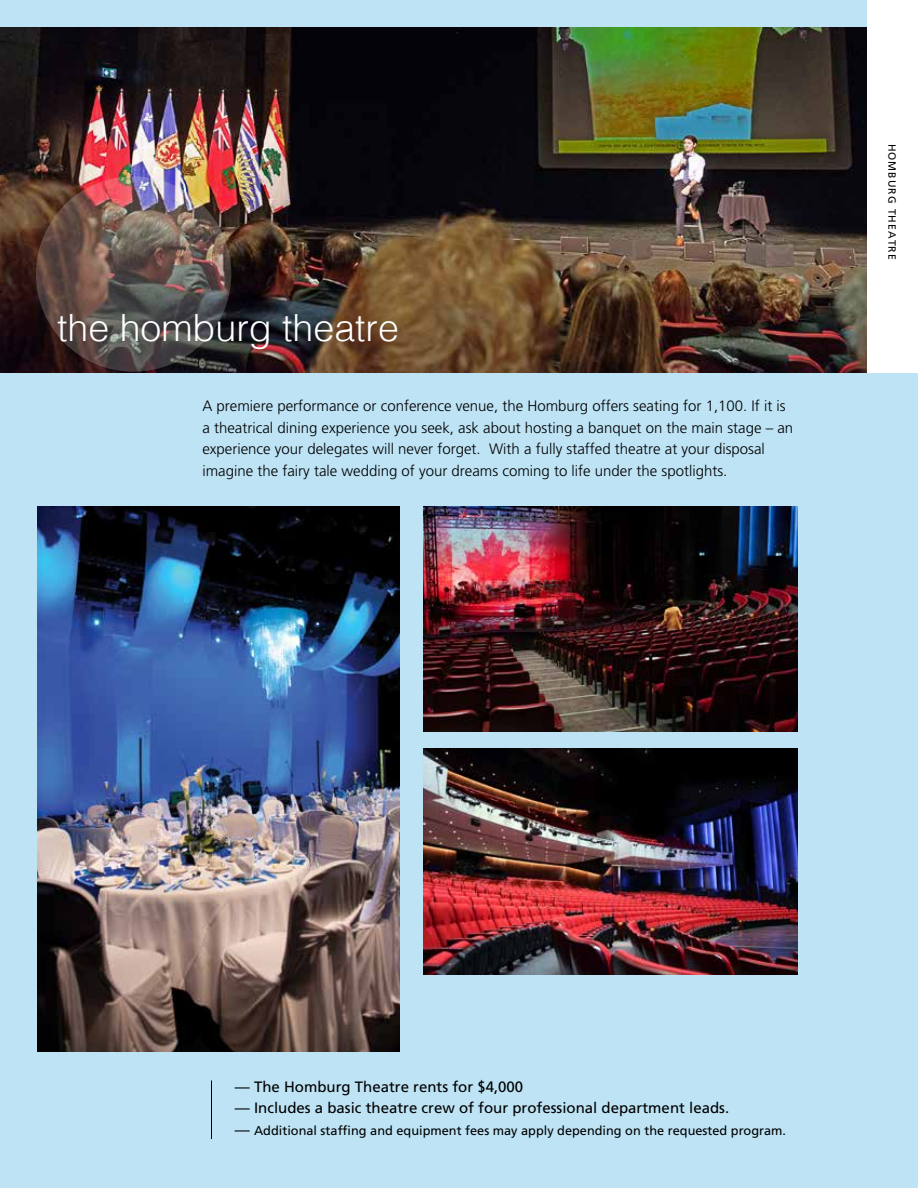
<style>
.page{position:relative;width:918px;height:1188px;background:#bde3f5}
.page>*{position:absolute;margin:0;border:0;box-sizing:border-box;transform-origin:0 0}
.t1{font:300 37.5px "Helvetica";color:#fff}
.t2{font:300 15px/21.8px "Frutiger";color:#000}
.t3{font:15px "Frutiger";color:#000}
.t4{font:12.75px "Frutiger";color:#000}
.t5{font:10.5px "Frutiger";letter-spacing:.1em;color:#000}
.s1{font-size:15px}
</style>
<div class="page">
<img style="left:0;top:28px;width:867px;height:344px">
<img style="left:36px;top:176px;width:195px;height:196px;border-radius:50%">
<img style="left:37px;top:506px;width:363px;height:546px">
<img style="left:424px;top:506px;width:374px;height:226px">
<img style="left:424px;top:749px;width:374px;height:225px">
<div style="left:867px;top:0;width:51px;height:372px;background:#fff"></div>
<hr style="left:211px;top:1080px;width:1px;height:59px;background:#000">
<h1 class="t1" style="left:57px;top:296px;width:343px">the homburg theatre</h1>
<p class="t2" style="left:202px;top:395px;width:592px">A premiere performance or conference venue, the Homburg offers seating for 1,100. If it is a theatrical dining experience you seek, ask about hosting a banquet on the main stage – an experience your delegates will never forget. With a fully staffed theatre at your disposal imagine the fairy tale wedding of your dreams coming to life under the spotlights.</p>
<p class="t5" style="left:898px;top:144px;width:118px;rotate:90deg">HOMBURG THEATRE</p>
<p class="t3" style="left:235px;top:1078px;width:290px">— The Homburg Theatre rents for $4,000</p>
<p class="t3" style="left:235px;top:1099px;width:496px">— Includes a basic theatre crew of four professional department leads.</p>
<p class="t4" style="left:235px;top:1123px;width:553px"><span class="s1">—</span> Additional staffing and equipment fees may apply depending on the requested program.</p>
</div>
